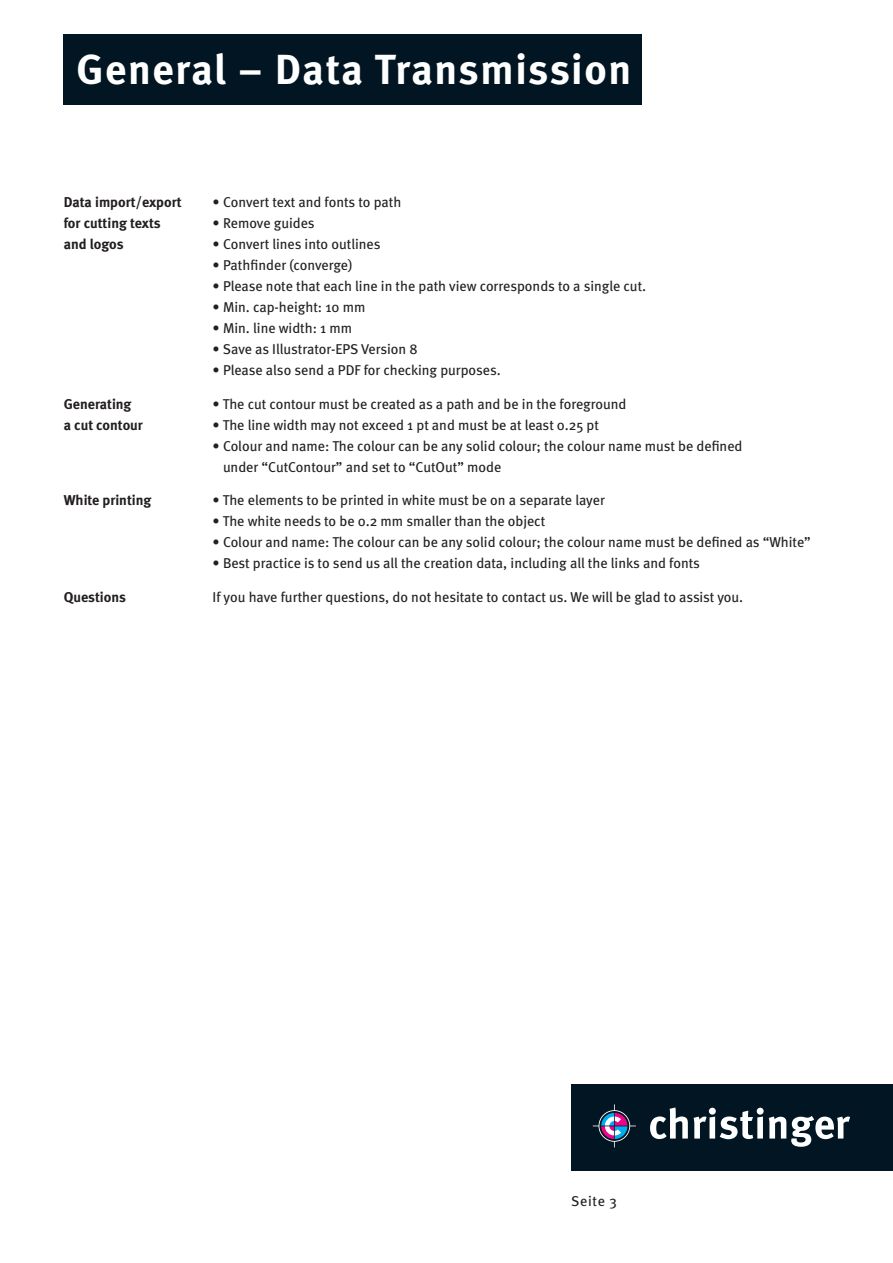
<style>
.page{position:relative;width:893px;height:1263px;background:#fff}
.page>*{position:absolute;margin:0;border:0;box-sizing:border-box;transform-origin:0 0}
.t1{font:700 42px "Meta";letter-spacing:.04em;color:#fff}
.grundtext{font:14.25px/21px "Meta";color:#231f20}
.grundtext-2{font:700 14.25px "Meta";color:#231f20}
</style>
<div class="page">
<div style="left:571px;top:1084px;width:322px;height:87px;background:#011622"></div>
<svg style="left:650px;top:1107px;width:200px;height:40px"></svg>
<svg style="left:593px;top:1104px;width:43px;height:43px"></svg>
<div style="left:64px;top:34px;width:578px;height:70px;background:#011622"></div>
<p class="t1" style="left:77px;top:44px;width:556px">General – Data Transmission</p>
<p class="grundtext-2" style="left:64px;top:193px;width:119px">Data import/export</p>
<p class="grundtext" style="left:213px;top:191px;width:190px">• Convert text and fonts to path</p>
<p class="grundtext-2" style="left:64px;top:214px;width:98px">for cutting texts</p>
<p class="grundtext" style="left:213px;top:212px;width:104px">• Remove guides</p>
<p class="grundtext-2" style="left:64px;top:235px;width:61px">and logos</p>
<p class="grundtext" style="left:213px;top:233px;width:169px">• Convert lines into outlines</p>
<p class="grundtext" style="left:213px;top:254px;width:141px">• Pathfinder (converge)</p>
<p class="grundtext" style="left:213px;top:275px;width:435px">• Please note that each line in the path view corresponds to a single cut.</p>
<p class="grundtext" style="left:213px;top:296px;width:154px">• Min. cap-height: 10 mm</p>
<p class="grundtext" style="left:213px;top:317px;width:141px">• Min. line width: 1 mm</p>
<p class="grundtext" style="left:213px;top:338px;width:207px">• Save as Illustrator-EPS Version 8</p>
<p class="grundtext" style="left:213px;top:359px;width:290px">• Please also send a PDF for checking purposes.</p>
<p class="grundtext-2" style="left:64px;top:395px;width:69px">Generating</p>
<p class="grundtext" style="left:213px;top:393px;width:415px">• The cut contour must be created as a path and be in the foreground</p>
<p class="grundtext-2" style="left:64px;top:416px;width:81px">a cut contour</p>
<p class="grundtext" style="left:213px;top:414px;width:388px">• The line width may not exceed 1 pt and must be at least 0.25 pt</p>
<p class="grundtext" style="left:223px;top:435px;width:521px;text-indent:-10px">• Colour and name: The colour can be any solid colour; the colour name must be defined under “CutContour” and set to “CutOut” mode</p>
<p class="grundtext-2" style="left:64px;top:492px;width:89px">White printing</p>
<p class="grundtext" style="left:213px;top:490px;width:394px">• The elements to be printed in white must be on a separate layer</p>
<p class="grundtext" style="left:213px;top:511px;width:334px">• The white needs to be 0.2 mm smaller than the object</p>
<p class="grundtext" style="left:213px;top:532px;width:600px">• Colour and name: The colour can be any solid colour; the colour name must be defined as “White”</p>
<p class="grundtext" style="left:213px;top:553px;width:489px">• Best practice is to send us all the creation data, including all the links and fonts</p>
<p class="grundtext-2" style="left:64px;top:589px;width:64px">Questions</p>
<p class="grundtext" style="left:213px;top:586px;width:532px">If you have further questions, do not hesitate to contact us. We will be glad to assist you.</p>
<p class="grundtext" style="left:571px;top:1190px;width:47px">Seite 3</p>
</div>
